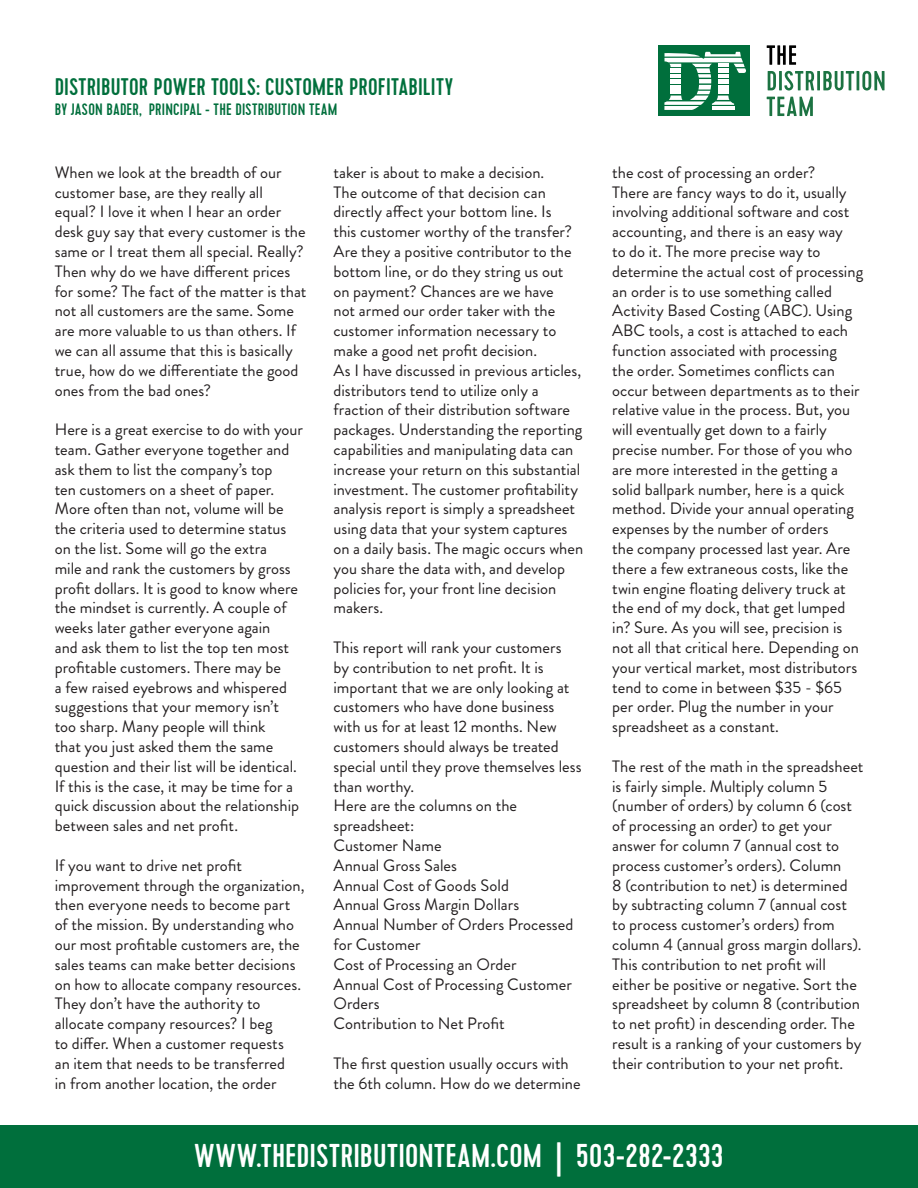
<style>
.page{position:relative;width:918px;height:1188px;background:#fff}
.page>*{position:absolute;margin:0;border:0;box-sizing:border-box;transform-origin:0 0}
.t1{font:500 33px "Cervo";letter-spacing:.005em;color:#fff}
.t2{font:500 24px "Cervo";letter-spacing:.01em;color:#006f3c}
.t3{font:16.5px/19.8px "Brandon Grotesque";color:#231f20}
.t4{font:500 16.5px "Cervo";letter-spacing:.01em;color:#006f3c}
</style>
<div class="page">
<div style="left:659px;top:46px;width:91px;height:70px;background:#006f3c"></div>
<svg style="left:664px;top:52px;width:82px;height:58px"></svg>
<svg style="left:767px;top:45px;width:29px;height:20px"></svg>
<svg style="left:768px;top:71px;width:8px;height:19px"></svg>
<hr style="left:779px;top:71px;width:3px;height:19px;background:#1c7342">
<svg style="left:784px;top:71px;width:30px;height:20px"></svg>
<hr style="left:817px;top:71px;width:3px;height:19px;background:#1c7342">
<svg style="left:823px;top:71px;width:62px;height:20px"></svg>
<svg style="left:767px;top:97px;width:46px;height:19px"></svg>
<div style="left:0;top:1126px;width:918px;height:62px;background:#006f3c"></div>
<p class="t2" style="left:55px;top:73px;width:400px">DISTRIBUTOR POWER TOOLS: CUSTOMER PROFITABILITY</p>
<p class="t4" style="left:55px;top:100px;width:284px">BY JASON BADER, PRINCIPAL - THE DISTRIBUTION TEAM</p>
<p class="t3" style="left:55px;top:163px;width:253px">When we look at the breadth of our customer base, are they really all equal? I love it when I hear an order desk guy say that every customer is the same or I treat them all special. Really?<br>Then why do we have different prices for some? The fact of the matter is that not all customers are the same. Some are more valuable to us than others. If we can all assume that this is basically true, how do we differentiate the good ones from the bad ones?</p>
<p class="t3" style="left:55px;top:420px;width:250px">Here is a great exercise to do with your team. Gather everyone together and ask them to list the company’s top<br>ten customers on a sheet of paper.<br>More often than not, volume will be the criteria used to determine status on the list. Some will go the extra<br>mile and rank the customers by gross profit dollars. It is good to know where the mindset is currently. A couple of weeks later gather everyone again<br>and ask them to list the top ten most profitable customers. There may be<br>a few raised eyebrows and whispered suggestions that your memory isn’t too sharp. Many people will think<br>that you just asked them the same question and their list will be identical.<br>If this is the case, it may be time for a quick discussion about the relationship between sales and net profit.</p>
<p class="t3" style="left:55px;top:856px;width:251px">If you want to drive net profit improvement through the organization, then everyone needs to become part of the mission. By understanding who our most profitable customers are, the sales teams can make better decisions on how to allocate company resources.<br>They don’t have the authority to allocate company resources? I beg<br>to differ. When a customer requests<br>an item that needs to be transferred<br>in from another location, the order</p>
<p class="t3" style="left:333px;top:163px;width:240px">taker is about to make a decision.<br>The outcome of that decision can directly affect your bottom line. Is this customer worthy of the transfer?<br>Are they a positive contributor to the bottom line, or do they string us out on payment? Chances are we have not armed our order taker with the customer information necessary to make a good net profit decision.</p>
<p class="t3" style="left:333px;top:361px;width:251px">As I have discussed in previous articles, distributors tend to utilize only a fraction of their distribution software packages. Understanding the reporting capabilities and manipulating data can increase your return on this substantial investment. The customer profitability analysis report is simply a spreadsheet using data that your system captures on a daily basis. The magic occurs when you share the data with, and develop policies for, your front line decision makers.</p>
<p class="t3" style="left:333px;top:638px;width:250px">This report will rank your customers<br>by contribution to net profit. It is important that we are only looking at customers who have done business with us for at least 12 months. New customers should always be treated special until they prove themselves less than worthy.</p>
<p class="t3" style="left:333px;top:796px;width:185px">Here are the columns on the spreadsheet:</p>
<p class="t3" style="left:333px;top:836px;width:110px">Customer Name</p>
<p class="t3" style="left:333px;top:856px;width:125px">Annual Gross Sales</p>
<p class="t3" style="left:333px;top:875px;width:177px">Annual Cost of Goods Sold</p>
<p class="t3" style="left:333px;top:895px;width:187px">Annual Gross Margin Dollars</p>
<p class="t3" style="left:333px;top:915px;width:241px">Annual Number of Orders Processed for Customer</p>
<p class="t3" style="left:333px;top:955px;width:185px">Cost of Processing an Order</p>
<p class="t3" style="left:333px;top:974px;width:240px">Annual Cost of Processing Customer<br>Orders</p>
<p class="t3" style="left:333px;top:1014px;width:173px">Contribution to Net Profit</p>
<p class="t3" style="left:333px;top:1054px;width:249px">The first question usually occurs with the 6th column. How do we determine</p>
<p class="t3" style="left:612px;top:163px;width:252px">the cost of processing an order?<br>There are fancy ways to do it, usually involving additional software and cost accounting, and there is an easy way<br>to do it. The more precise way to determine the actual cost of processing an order is to use something called Activity Based Costing (ABC). Using ABC tools, a cost is attached to each function associated with processing<br>the order. Sometimes conflicts can occur between departments as to their relative value in the process. But, you will eventually get down to a fairly precise number. For those of you who are more interested in the getting a solid ballpark number, here is a quick method. Divide your annual operating expenses by the number of orders<br>the company processed last year. Are there a few extraneous costs, like the twin engine floating delivery truck at the end of my dock, that get lumped in? Sure. As you will see, precision is not all that critical here. Depending on your vertical market, most distributors tend to come in between $35 - $65 per order. Plug the number in your spreadsheet as a constant.</p>
<p class="t3" style="left:612px;top:757px;width:253px">The rest of the math in the spreadsheet is fairly simple. Multiply column 5 (number of orders) by column 6 (cost of processing an order) to get your answer for column 7 (annual cost to process customer’s orders). Column<br>8 (contribution to net) is determined by subtracting column 7 (annual cost to process customer’s orders) from column 4 (annual gross margin dollars).<br>This contribution to net profit will either be positive or negative. Sort the spreadsheet by column 8 (contribution to net profit) in descending order. The result is a ranking of your customers by their contribution to your net profit.</p>
<p class="t1" style="left:194px;top:1137px;width:531px">WWW.THEDISTRIBUTIONTEAM.COM | 503-282-2333</p>
</div>
